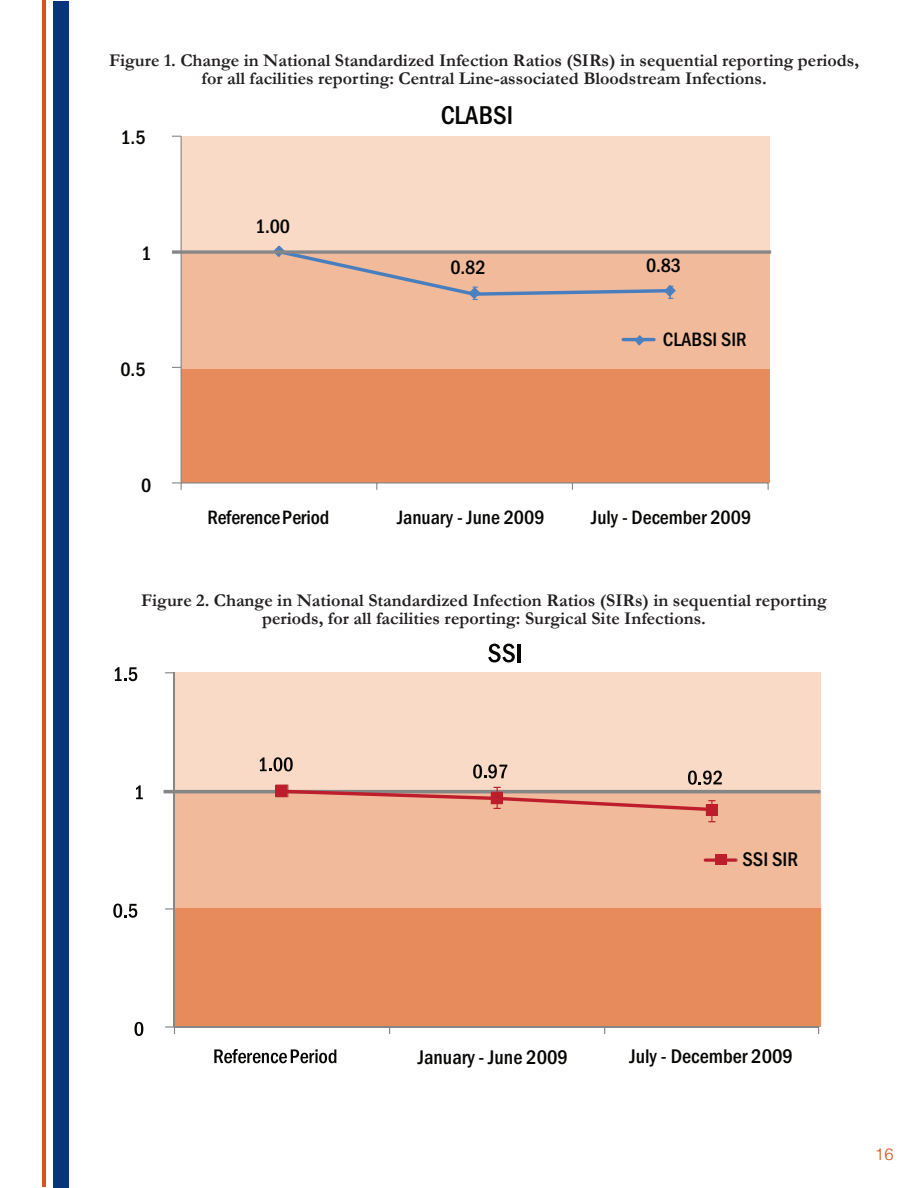
<style>
.page{position:relative;width:918px;height:1188px;background:#fff}
.page>*{position:absolute;margin:0;border:0;box-sizing:border-box;transform-origin:0 0}
.t1{font:500 condensed 26.7px "Franklin Gothic";letter-spacing:-.01em;color:#050504}
.t2{font:500 condensed 20.4px "Franklin Gothic";color:#050504}
.t3{font:500 condensed 20.1px "Franklin Gothic";color:#050504}
.t4{font:700 18px/18px "Garamond";color:#231f20;text-align:center}
.t5{font:300 16.5px "Helvetica LT Std";color:#d9531c}
</style>
<div class="page">
<div style="left:181px;top:367px;width:588px;height:116px;background:#e78a5c"></div>
<div style="left:181px;top:253px;width:588px;height:116px;background:#f1bb9b"></div>
<div style="left:181px;top:136px;width:588px;height:116px;background:#f8dac7"></div>
<hr style="left:181px;top:136px;width:1px;height:347px;background:#878686">
<hr style="left:181px;top:482px;width:587px;height:2px;background:#878686">
<svg style="left:172px;top:482px;width:10px;height:8px"></svg>
<svg style="left:172px;top:250px;width:599px;height:4px"></svg>
<div style="left:175px;top:673px;width:646px;height:118px;background:#f8dac7"></div>
<div style="left:175px;top:791px;width:646px;height:118px;background:#f1bb9b"></div>
<div style="left:175px;top:909px;width:646px;height:118px;background:#e78a5c"></div>
<hr style="left:164px;top:790px;width:656px;height:3px;background:#878686">
<hr style="left:174px;top:673px;width:1px;height:354px;background:#878686">
<svg style="left:165px;top:908px;width:9px;height:2px"></svg>
<hr style="left:174px;top:1026px;width:645px;height:2px;background:#878686">
<svg style="left:165px;top:1026px;width:10px;height:8px"></svg>
<svg style="left:135px;top:1022px;width:8px;height:14px"></svg>
<svg style="left:113px;top:904px;width:24px;height:14px"></svg>
<svg style="left:136px;top:785px;width:7px;height:14px"></svg>
<svg style="left:115px;top:667px;width:22px;height:14px"></svg>
<svg style="left:214px;top:1049px;width:122px;height:14px"></svg>
<hr style="left:42px;top:0;width:4px;height:1187px;background:#d9531c">
<div style="left:54px;top:1px;width:15px;height:1187px;background:#08347b"></div>
<img style="left:206px;top:245px;width:540px;height:245px">
<img style="left:249px;top:643px;width:540px;height:407px">
<h2 class="t4" style="left:109px;top:51px;width:752px">Figure 1. Change in National Standardized Infection Ratios (SIRs) in sequential reporting periods, for all facilities reporting: Central Line-associated Bloodstream Infections.</h2>
<p class="t3" style="left:121px;top:124px;width:27px">1.5</p>
<p class="t3" style="left:141px;top:240px;width:12px">1</p>
<p class="t3" style="left:120px;top:356px;width:27px">0.5</p>
<p class="t3" style="left:141px;top:472px;width:12px">0</p>
<p class="t3" style="left:255px;top:213px;width:37px">1.00</p>
<p class="t3" style="left:208px;top:504px;width:123px">Reference Period</p>
<h1 class="t1" style="left:441px;top:97px;width:74px">CLABSI</h1>
<p class="t3" style="left:451px;top:254px;width:37px">0.82</p>
<p class="t3" style="left:646px;top:252px;width:37px">0.83</p>
<p class="t3" style="left:663px;top:326px;width:85px">CLABSI SIR</p>
<p class="t3" style="left:397px;top:504px;width:149px">January - June 2009</p>
<p class="t3" style="left:591px;top:504px;width:161px">July - December 2009</p>
<h2 class="t4" style="left:141px;top:591px;width:687px">Figure 2. Change in National Standardized Infection Ratios (SIRs) in sequential reporting periods, for all facilities reporting: Surgical Site Infections.</h2>
<p class="t2" style="left:742px;top:846px;width:57px">SSI SIR</p>
<p class="t2" style="left:418px;top:1044px;width:152px">January - June 2009</p>
<p class="t2" style="left:630px;top:1043px;width:165px">July - December 2009</p>
<p class="t5" style="left:875px;top:1144px;width:20px">16</p>
</div>
